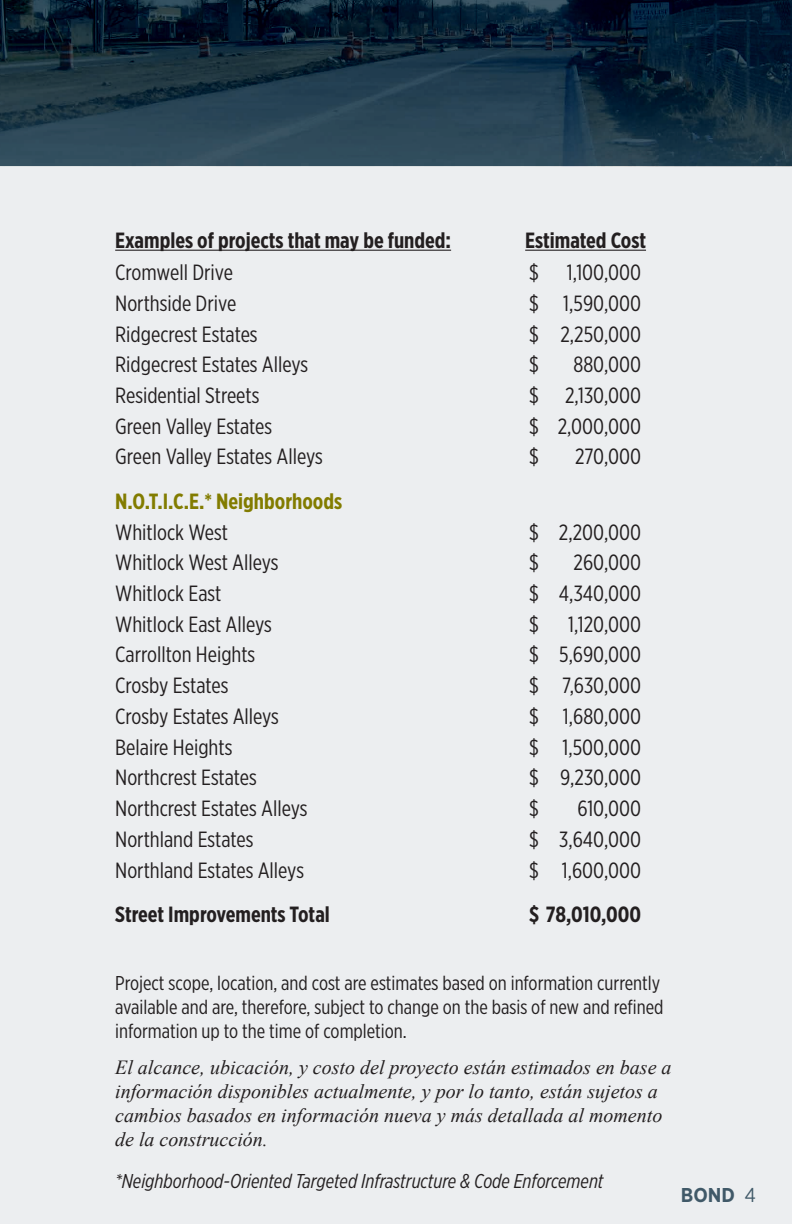
<style>
.page{position:relative;width:792px;height:1224px;background:#eceef0}
.page>*{position:absolute;margin:0;border:0;box-sizing:border-box;transform-origin:0 0}
.Propositions_B{font:22px "Gotham X Narrow";color:#231f20}
.Propositions_B_last{font:22px "Gotham X Narrow";color:#231f20}
.Propositions_B_title{font:700 22px "Gotham X Narrow";color:#231f20}
.Propositions_B-2{font:700 22px "Gotham X Narrow";color:#231f20}
.Propositions_B-3{font:700 22px "Gotham X Narrow";color:#827c00}
.Text{font:italic 20px/24px "Times New Roman";color:#231f20}
.Text-2{font:20px/24px "Gotham X Narrow";color:#231f20}
.t1{font:italic 20px "Gotham X Narrow";color:#231f20}
.t2{font:700 20px "Gotham Narrow";color:#405968}
.s1{font-weight:400}
</style>
<div class="page">
<hr style="left:115px;top:250px;width:336px;height:1px;background:#231f20">
<hr style="left:525px;top:250px;width:121px;height:1px;background:#231f20">
<img style="left:0;top:0;width:792px;height:167px">
<p class="Propositions_B_title" style="left:115px;top:227px;width:337px">Examples of projects that may be funded:</p>
<p class="Propositions_B_title" style="left:525px;top:227px;width:122px">Estimated Cost</p>
<p class="Propositions_B" style="left:115px;top:259px;width:119px">Cromwell Drive</p>
<p class="Propositions_B" style="left:529px;top:259px;width:11px">$</p>
<p class="Propositions_B" style="left:567px;top:259px;width:76px">1,100,000</p>
<p class="Propositions_B" style="left:115px;top:290px;width:123px">Northside Drive</p>
<p class="Propositions_B" style="left:529px;top:290px;width:114px">$ 1,590,000</p>
<p class="Propositions_B" style="left:115px;top:321px;width:144px">Ridgecrest Estates</p>
<p class="Propositions_B" style="left:529px;top:321px;width:114px">$ 2,250,000</p>
<p class="Propositions_B" style="left:115px;top:351px;width:195px">Ridgecrest Estates Alleys</p>
<p class="Propositions_B" style="left:529px;top:351px;width:11px">$</p>
<p class="Propositions_B" style="left:574px;top:351px;width:69px">880,000</p>
<p class="Propositions_B" style="left:115px;top:382px;width:146px">Residential Streets</p>
<p class="Propositions_B" style="left:529px;top:382px;width:114px">$ 2,130,000</p>
<p class="Propositions_B" style="left:115px;top:413px;width:159px">Green Valley Estates</p>
<p class="Propositions_B" style="left:529px;top:413px;width:114px">$ 2,000,000</p>
<p class="Propositions_B_last" style="left:115px;top:444px;width:209px">Green Valley Estates Alleys</p>
<p class="Propositions_B_last" style="left:529px;top:444px;width:11px">$</p>
<p class="Propositions_B_last" style="left:575px;top:444px;width:68px">270,000</p>
<p class="Propositions_B-3" style="left:115px;top:488px;width:228px">N.O.T.I.C.E.* Neighborhoods</p>
<p class="Propositions_B" style="left:115px;top:519px;width:114px">Whitlock West</p>
<p class="Propositions_B" style="left:529px;top:519px;width:114px">$ 2,200,000</p>
<p class="Propositions_B" style="left:115px;top:549px;width:165px">Whitlock West Alleys</p>
<p class="Propositions_B" style="left:529px;top:549px;width:11px">$</p>
<p class="Propositions_B" style="left:574px;top:549px;width:69px">260,000</p>
<p class="Propositions_B" style="left:115px;top:580px;width:108px">Whitlock East</p>
<p class="Propositions_B" style="left:529px;top:580px;width:114px">$ 4,340,000</p>
<p class="Propositions_B" style="left:115px;top:611px;width:158px">Whitlock East Alleys</p>
<p class="Propositions_B" style="left:529px;top:611px;width:11px">$</p>
<p class="Propositions_B" style="left:568px;top:611px;width:74px">1,120,000</p>
<p class="Propositions_B" style="left:115px;top:642px;width:142px">Carrollton Heights</p>
<p class="Propositions_B" style="left:529px;top:642px;width:114px">$ 5,690,000</p>
<p class="Propositions_B" style="left:115px;top:672px;width:115px">Crosby Estates</p>
<p class="Propositions_B" style="left:529px;top:672px;width:114px">$ 7,630,000</p>
<p class="Propositions_B" style="left:115px;top:703px;width:165px">Crosby Estates Alleys</p>
<p class="Propositions_B" style="left:529px;top:703px;width:114px">$ 1,680,000</p>
<p class="Propositions_B" style="left:115px;top:734px;width:119px">Belaire Heights</p>
<p class="Propositions_B" style="left:529px;top:734px;width:114px">$ 1,500,000</p>
<p class="Propositions_B" style="left:115px;top:765px;width:143px">Northcrest Estates</p>
<p class="Propositions_B" style="left:529px;top:765px;width:114px">$ 9,230,000</p>
<p class="Propositions_B" style="left:115px;top:795px;width:194px">Northcrest Estates Alleys</p>
<p class="Propositions_B" style="left:529px;top:795px;width:11px">$</p>
<p class="Propositions_B" style="left:577px;top:795px;width:65px">610,000</p>
<p class="Propositions_B" style="left:115px;top:826px;width:140px">Northland Estates</p>
<p class="Propositions_B" style="left:529px;top:826px;width:114px">$ 3,640,000</p>
<p class="Propositions_B_last" style="left:115px;top:857px;width:190px">Northland Estates Alleys</p>
<p class="Propositions_B_last" style="left:529px;top:857px;width:114px">$ 1,600,000</p>
<p class="Propositions_B-2" style="left:115px;top:901px;width:216px">Street Improvements Total</p>
<p class="Propositions_B-2" style="left:529px;top:901px;width:114px">$ 78,010,000</p>
<p class="Text-2" style="left:115px;top:971px;width:550px">Project scope, location, and cost are estimates based on information currently available and are, therefore, subject to change on the basis of new and refined information up to the time of completion.</p>
<p class="Text" style="left:115px;top:1054px;width:558px">El alcance, ubicación, y costo del proyecto están estimados en base a información disponibles actualmente, y por lo tanto, están sujetos a cambios basados en información nueva y más detallada al momento de la construcción.</p>
<p class="t1" style="left:115px;top:1169px;width:490px">*Neighborhood-Oriented Targeted Infrastructure &amp; Code Enforcement</p>
<p class="t2" style="left:681px;top:1183px;width:77px">BOND <span class="s1">4</span></p>
</div>
